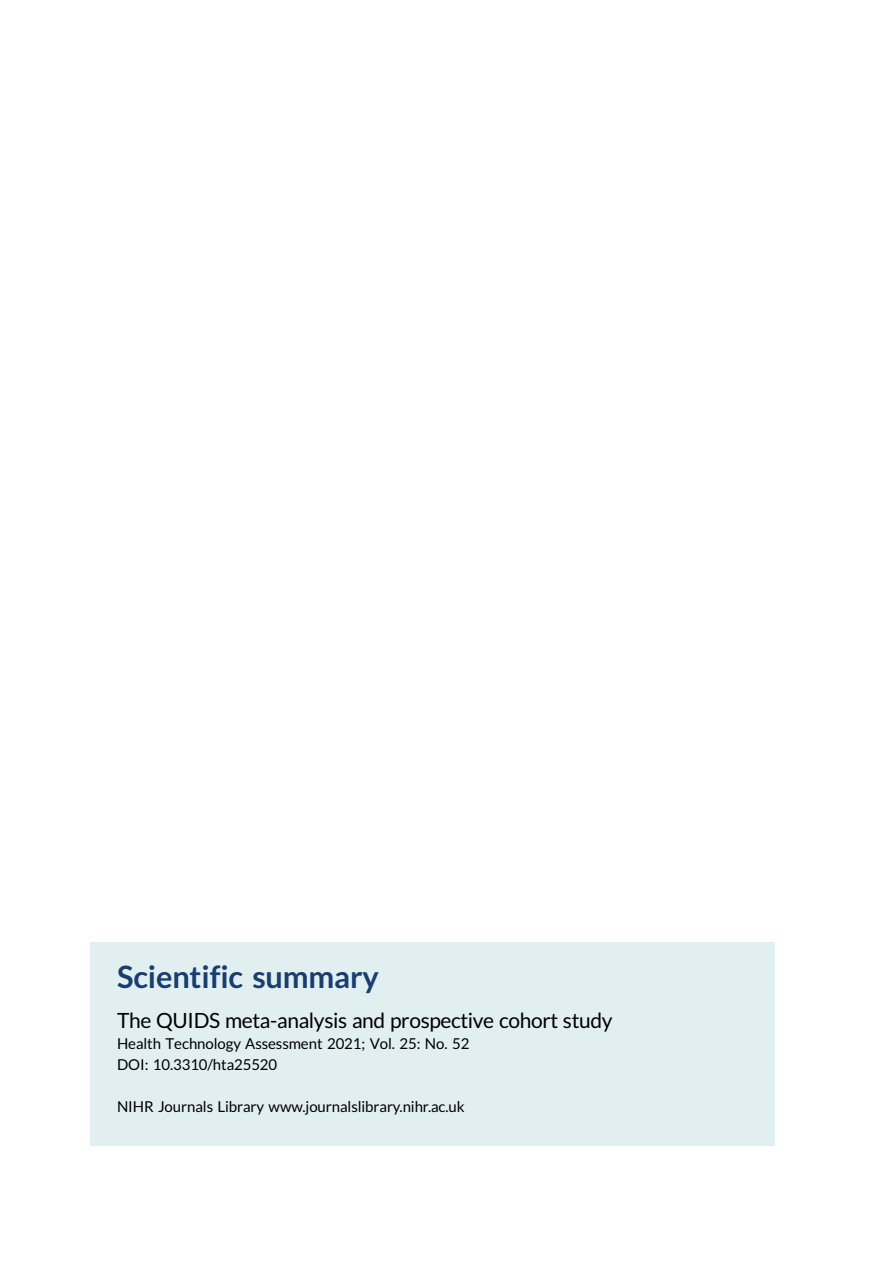
<style>
.page{position:relative;width:893px;height:1263px;background:#fff}
.page>*{position:absolute;margin:0;border:0;box-sizing:border-box;transform-origin:0 0}
.t1{font:30.75px "Adv TT6071803 a.B";color:#183e71}
.t2{font:21px "Adv T Ta 9 c 1 b 374";letter-spacing:-.01em;color:#000}
.t3{font:15px/21px "Adv T Ta 9 c 1 b 374";color:#000}
</style>
<div class="page">
<div style="left:90px;top:943px;width:684px;height:203px;background:#e1eff0"></div>
<h1 class="t1" style="left:117px;top:965px;width:263px">Scientific summary</h1>
<h2 class="t2" style="left:117px;top:1013px;width:497px">The QUIDS meta-analysis and prospective cohort study</h2>
<p class="t3" style="left:117px;top:1034px;width:354px">Health Technology Assessment 2021; Vol. 25: No. 52<br>DOI: 10.3310/hta25520</p>
<p class="t3" style="left:117px;top:1097px;width:349px">NIHR Journals Library www.journalslibrary.nihr.ac.uk</p>
</div>
